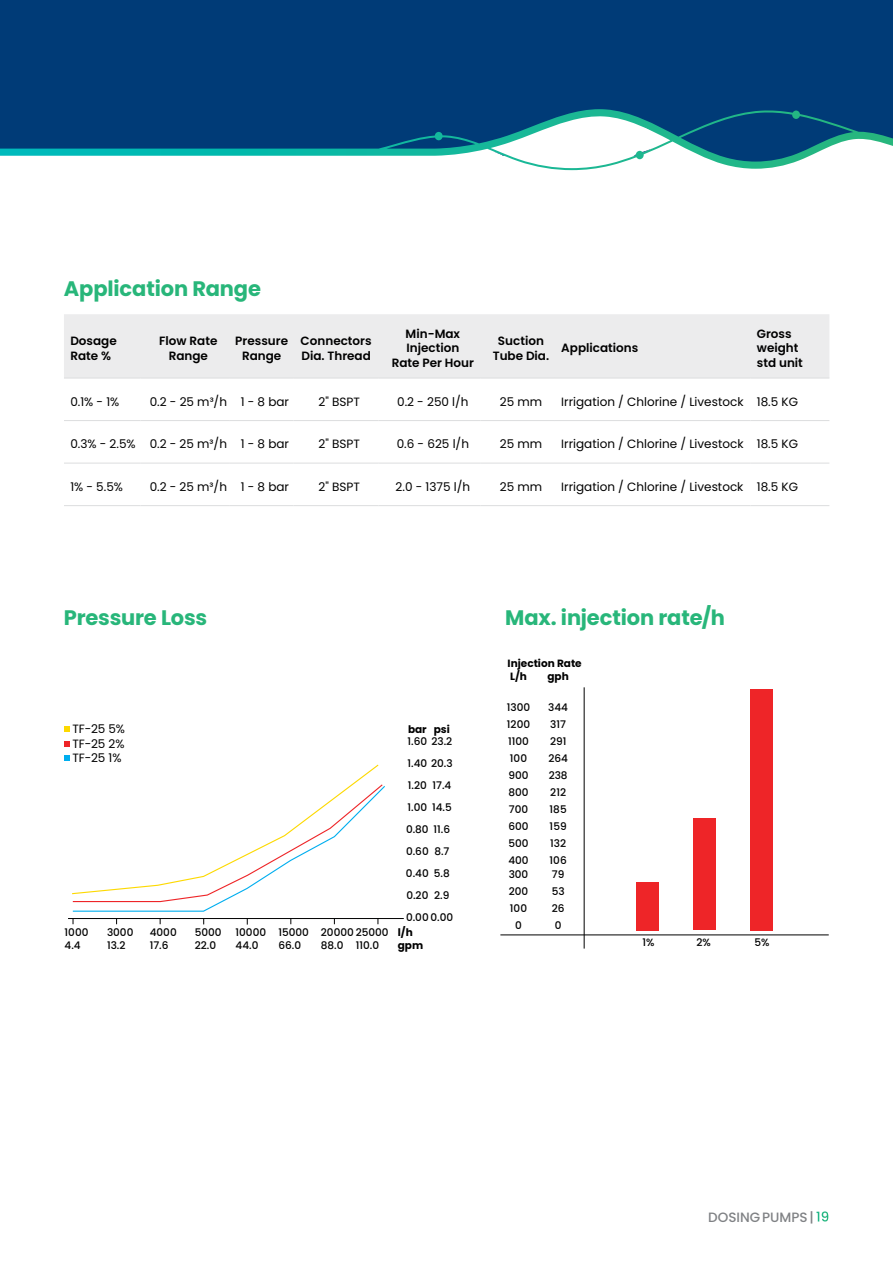
<style>
.page{position:relative;width:893px;height:1263px;background:#fff}
.page>*{position:absolute;margin:0;border:0;box-sizing:border-box;transform-origin:0 0}
.t1{font:700 21px "Poppins";letter-spacing:-.005em;color:#28b67a}
.t2{font:500 13.5px "Poppins";color:#808285}
.t3{font:12px/14.4px "Poppins";color:#000;text-align:justify}
.t4{font:600 12px/14.4px "Poppins";color:#000;text-align:center}
.t5{font:500 10.5px/22px "Poppins";color:#000}
.t6{font:700 10.5px/12.8px "Poppins";color:#000}
.s1{font-weight:700}
.s2{color:#fff}
</style>
<div class="page">
<div style="left:0;top:0;width:893px;height:109px;background:#003b77"></div>
<svg style="left:0;top:109px;width:893px;height:61px"></svg>
<div style="left:64px;top:314px;width:765px;height:64px;background:#ececed"></div>
<hr style="left:64px;top:378px;width:77px;height:1px;background:#dcddde">
<hr style="left:141px;top:378px;width:89px;height:1px;background:#dcddde">
<hr style="left:230px;top:378px;width:64px;height:1px;background:#dcddde">
<hr style="left:294px;top:378px;width:85px;height:1px;background:#dcddde">
<hr style="left:379px;top:378px;width:102px;height:1px;background:#dcddde">
<hr style="left:481px;top:378px;width:74px;height:1px;background:#dcddde">
<hr style="left:555px;top:378px;width:195px;height:1px;background:#dcddde">
<hr style="left:750px;top:378px;width:79px;height:1px;background:#dcddde">
<hr style="left:64px;top:420px;width:77px;height:1px;background:#dcddde">
<hr style="left:141px;top:420px;width:89px;height:1px;background:#dcddde">
<hr style="left:230px;top:420px;width:64px;height:1px;background:#dcddde">
<hr style="left:294px;top:420px;width:85px;height:1px;background:#dcddde">
<hr style="left:379px;top:420px;width:102px;height:1px;background:#dcddde">
<hr style="left:481px;top:420px;width:74px;height:1px;background:#dcddde">
<hr style="left:555px;top:420px;width:195px;height:1px;background:#dcddde">
<hr style="left:750px;top:420px;width:79px;height:1px;background:#dcddde">
<hr style="left:64px;top:463px;width:77px;height:1px;background:#dcddde">
<hr style="left:141px;top:463px;width:89px;height:1px;background:#dcddde">
<hr style="left:230px;top:463px;width:64px;height:1px;background:#dcddde">
<hr style="left:294px;top:463px;width:85px;height:1px;background:#dcddde">
<hr style="left:379px;top:463px;width:102px;height:1px;background:#dcddde">
<hr style="left:481px;top:463px;width:74px;height:1px;background:#dcddde">
<hr style="left:555px;top:463px;width:195px;height:1px;background:#dcddde">
<hr style="left:750px;top:463px;width:79px;height:1px;background:#dcddde">
<hr style="left:64px;top:505px;width:77px;height:1px;background:#dcddde">
<hr style="left:141px;top:505px;width:89px;height:1px;background:#dcddde">
<hr style="left:230px;top:505px;width:64px;height:1px;background:#dcddde">
<hr style="left:294px;top:505px;width:85px;height:1px;background:#dcddde">
<hr style="left:379px;top:505px;width:102px;height:1px;background:#dcddde">
<hr style="left:481px;top:505px;width:74px;height:1px;background:#dcddde">
<hr style="left:555px;top:505px;width:195px;height:1px;background:#dcddde">
<hr style="left:750px;top:505px;width:79px;height:1px;background:#dcddde">
<hr style="left:68px;top:918px;width:336px;height:1px;background:#000">
<svg style="left:64px;top:741px;width:6px;height:5px"></svg>
<svg style="left:64px;top:726px;width:6px;height:6px"></svg>
<svg style="left:64px;top:755px;width:321px;height:157px"></svg>
<hr style="left:500px;top:935px;width:329px;height:1px;background:#000101">
<div style="left:636px;top:882px;width:23px;height:48px;background:#ee2528"></div>
<div style="left:693px;top:818px;width:23px;height:112px;background:#ee2528"></div>
<div style="left:750px;top:689px;width:23px;height:241px;background:#ee2528"></div>
<hr style="left:584px;top:687px;width:1px;height:261px;background:#000101">
<h1 class="t1" style="left:64px;top:277px;width:199px">Application Range</h1>
<p class="t4" style="left:70px;top:334px;width:48px;text-align:left">Dosage<br>Rate %</p>
<p class="t4" style="left:159px;top:334px;width:60px">Flow Rate<br>Range</p>
<p class="t4" style="left:235px;top:334px;width:54px">Pressure<br>Range</p>
<p class="t4" style="left:301px;top:334px;width:73px;text-align:left">Connectors<br>Dia. Thread</p>
<p class="t4" style="left:392px;top:327px;width:84px">Min-Max<br>Injection<br>Rate Per Hour</p>
<p class="t4" style="left:493px;top:334px;width:58px">Suction<br>Tube Dia.</p>
<p class="t4" style="left:561px;top:341px;width:79px">Applications</p>
<p class="t4" style="left:757px;top:327px;width:48px;text-align:left">Gross weight std unit</p>
<p class="t3" style="left:70px;top:394px;width:50px">0.1% - 1%</p>
<p class="t3" style="left:150px;top:394px;width:141px">0.2 - 25 m³/h 1 - 8 bar</p>
<p class="t3" style="left:319px;top:394px;width:43px">2" BSPT</p>
<p class="t3" style="left:397px;top:394px;width:73px">0.2 - 250 l/h</p>
<p class="t3" style="left:500px;top:394px;width:44px">25 mm</p>
<p class="t3" style="left:561px;top:394px;width:238px">Irrigation / Chlorine / Livestock 18.5 KG</p>
<p class="t3" style="left:70px;top:437px;width:220px">0.3% - 2.5% 0.2 - 25 m³/h 1 - 8 bar</p>
<p class="t3" style="left:319px;top:437px;width:43px">2" BSPT</p>
<p class="t3" style="left:397px;top:437px;width:74px">0.6 - 625 l/h</p>
<p class="t3" style="left:500px;top:437px;width:44px">25 mm</p>
<p class="t3" style="left:561px;top:437px;width:238px">Irrigation / Chlorine / Livestock 18.5 KG</p>
<p class="t3" style="left:70px;top:479px;width:54px">1% - 5.5%</p>
<p class="t3" style="left:150px;top:479px;width:141px">0.2 - 25 m³/h 1 - 8 bar</p>
<p class="t3" style="left:319px;top:479px;width:43px">2" BSPT</p>
<p class="t3" style="left:396px;top:479px;width:76px">2.0 - 1375 l/h</p>
<p class="t3" style="left:500px;top:479px;width:44px">25 mm</p>
<p class="t3" style="left:561px;top:479px;width:238px">Irrigation / Chlorine / Livestock 18.5 KG</p>
<h1 class="t1" style="left:64px;top:606px;width:145px">Pressure Loss</h1>
<p class="t3" style="left:72px;top:722px;width:54px">TF-25 5% TF-25 2% TF-25 1%</p>
<p class="t6" style="left:408px;top:722px;width:43px">bar psi</p>
<p class="t5" style="left:406px;top:730px;width:49px">1.60 23.2<br>1.40 20.3<br>1.20 17.4<br>1.00 14.5<br>0.80 11.6<br>0.60 8.7<br>0.40 5.8<br>0.20 2.9<br>0.00 0.00</p>
<p class="t5" style="left:65px;top:922px;width:25px">1000</p>
<p class="t5" style="left:107px;top:922px;width:28px">3000</p>
<p class="t5" style="left:150px;top:922px;width:28px">4000</p>
<p class="t5" style="left:195px;top:922px;width:28px">5000</p>
<p class="t5" style="left:236px;top:922px;width:179px">10000 15000 20000 25000 <span class="s1">l/h</span></p>
<p class="t5" style="left:65px;top:934px;width:18px">4.4</p>
<p class="t5" style="left:107px;top:934px;width:20px">13.2</p>
<p class="t5" style="left:150px;top:934px;width:20px">17.6</p>
<p class="t5" style="left:195px;top:934px;width:23px">22.0</p>
<p class="t5" style="left:236px;top:934px;width:24px">44.0</p>
<p class="t5" style="left:278px;top:934px;width:24px">66.0</p>
<p class="t5" style="left:321px;top:934px;width:60px">88.0 110.0</p>
<p class="t6" style="left:398px;top:938px;width:27px">gpm</p>
<h1 class="t1" style="left:505px;top:606px;width:221px">Max. injection rate/h</h1>
<p class="t6" style="left:508px;top:657px;width:76px">Injection Rate<br>L/h</p>
<p class="t6" style="left:547px;top:670px;width:23px">gph</p>
<p class="t5" style="left:507px;top:696px;width:25px">1300</p>
<p class="t5" style="left:548px;top:696px;width:21px">344</p>
<p class="t5" style="left:507px;top:713px;width:25px">1200</p>
<p class="t5" style="left:550px;top:713px;width:17px">317</p>
<p class="t5" style="left:508px;top:730px;width:22px">1100</p>
<p class="t5" style="left:550px;top:730px;width:18px">291</p>
<p class="t5" style="left:510px;top:747px;width:19px">100</p>
<p class="t5" style="left:548px;top:747px;width:21px">264</p>
<p class="t5" style="left:508px;top:764px;width:22px">900</p>
<p class="t5" style="left:549px;top:764px;width:20px">238</p>
<p class="t5" style="left:508px;top:781px;width:22px">800</p>
<p class="t5" style="left:550px;top:781px;width:17px">212</p>
<p class="t5" style="left:509px;top:798px;width:21px">700</p>
<p class="t5" style="left:550px;top:798px;width:19px">185</p>
<p class="t5" style="left:508px;top:815px;width:22px">600</p>
<p class="t5" style="left:550px;top:815px;width:19px">159</p>
<p class="t5" style="left:508px;top:832px;width:22px">500</p>
<p class="t5" style="left:550px;top:832px;width:17px">132</p>
<p class="t5" style="left:508px;top:849px;width:22px">400</p>
<p class="t5" style="left:550px;top:849px;width:19px">106</p>
<p class="t5" style="left:509px;top:863px;width:21px">300</p>
<p class="t5" style="left:552px;top:863px;width:14px">79</p>
<p class="t5" style="left:509px;top:880px;width:21px">200</p>
<p class="t5" style="left:552px;top:880px;width:14px">53</p>
<p class="t5" style="left:510px;top:897px;width:19px">100</p>
<p class="t5" style="left:552px;top:897px;width:14px">26</p>
<p class="t5" style="left:515px;top:914px;width:8px">0</p>
<p class="t5" style="left:555px;top:914px;width:8px">0</p>
<p class="t5" style="left:642px;top:932px;width:14px">1%</p>
<p class="t5" style="left:696px;top:932px;width:16px">2%</p>
<p class="t5" style="left:754px;top:932px;width:17px">5%</p>
<p class="t2" style="left:708px;top:1209px;width:122px">DOSING PUMPS | <span class="s2">19</span></p>
</div>
